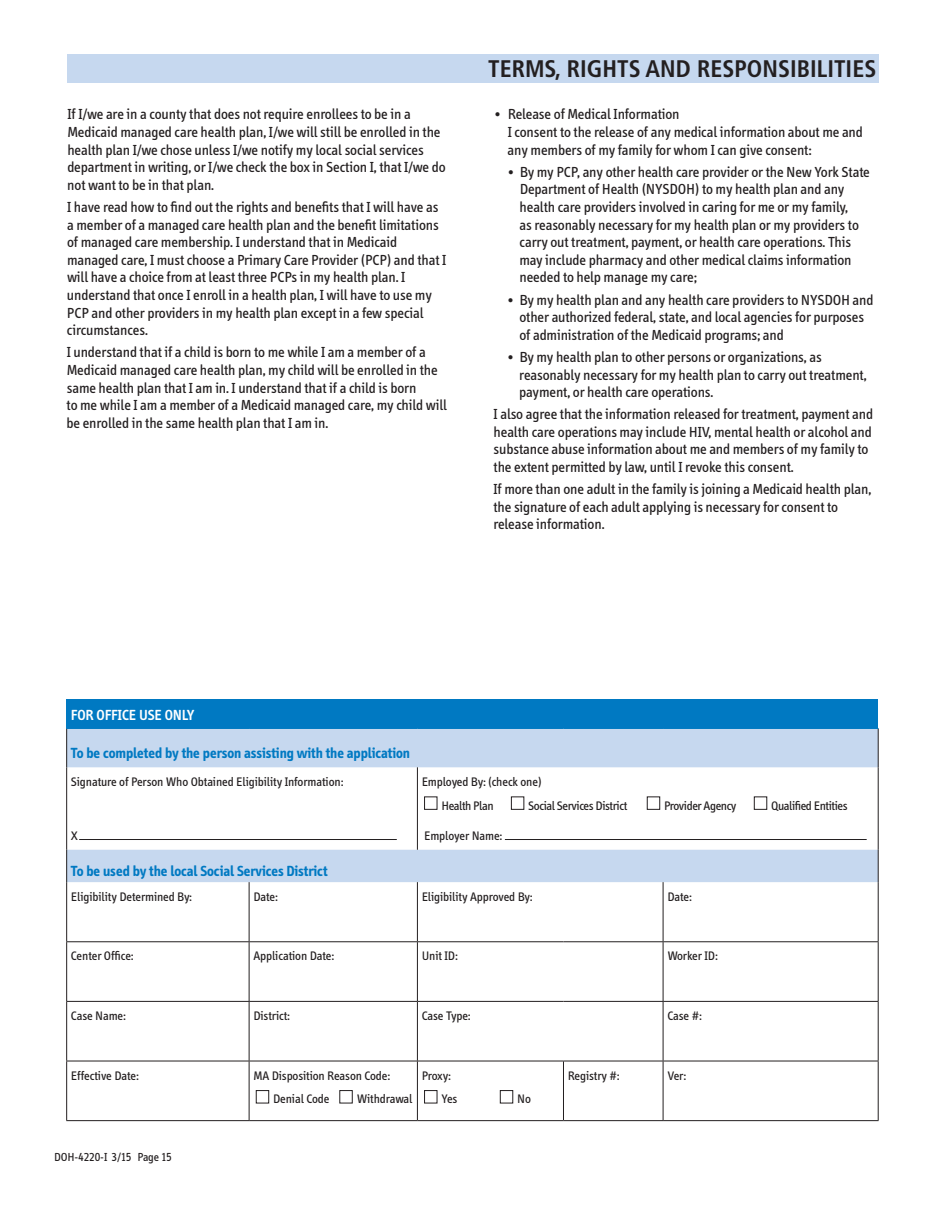
<style>
.page{position:relative;width:945px;height:1215px;background:#fff}
.page>*{position:absolute;margin:0;border:0;box-sizing:border-box;transform-origin:0 0}
.t1{font:700 condensed 24px "Frutiger";color:#231f20}
.t2{font:15px/17.7px "Info";color:#231f20}
.t3{font:700 15px "Info";color:#0079c2}
.t4{font:600 15px "Info";color:#fff}
.t5{font:12.75px/23.9px "Info";color:#231f20}
.t6{font:12.75px "Info";letter-spacing:-.025em;color:#231f20}
.t7{font:12px "Info";color:#231f20}
</style>
<div class="page">
<div style="left:68px;top:54px;width:811px;height:29px;background:#c6d8ef"></div>
<div style="left:67px;top:699px;width:811px;height:29px;background:#0079c2"></div>
<svg style="left:67px;top:729px;width:811px;height:153px"></svg>
<hr style="left:66px;top:728px;width:183px;height:1px;background:#0079c2">
<hr style="left:249px;top:728px;width:168px;height:1px;background:#0079c2">
<hr style="left:417px;top:728px;width:146px;height:1px;background:#0079c2">
<hr style="left:563px;top:728px;width:100px;height:1px;background:#0079c2">
<hr style="left:663px;top:728px;width:216px;height:1px;background:#0079c2">
<hr style="left:66px;top:729px;width:1px;height:38px;background:#231f20">
<hr style="left:878px;top:729px;width:1px;height:38px;background:#231f20">
<hr style="left:66px;top:767px;width:1px;height:83px;background:#231f20">
<hr style="left:417px;top:767px;width:1px;height:83px;background:#231f20">
<hr style="left:878px;top:767px;width:1px;height:83px;background:#231f20">
<hr style="left:66px;top:850px;width:1px;height:32px;background:#231f20">
<hr style="left:878px;top:850px;width:1px;height:32px;background:#231f20">
<hr style="left:66px;top:882px;width:1px;height:59px;background:#231f20">
<hr style="left:249px;top:882px;width:1px;height:59px;background:#231f20">
<hr style="left:417px;top:882px;width:1px;height:59px;background:#231f20">
<hr style="left:663px;top:882px;width:1px;height:59px;background:#231f20">
<hr style="left:878px;top:882px;width:1px;height:59px;background:#231f20">
<hr style="left:66px;top:941px;width:183px;height:1px;background:#231f20">
<hr style="left:66px;top:942px;width:1px;height:59px;background:#231f20">
<hr style="left:249px;top:941px;width:168px;height:1px;background:#231f20">
<hr style="left:249px;top:942px;width:1px;height:59px;background:#231f20">
<hr style="left:417px;top:941px;width:146px;height:1px;background:#231f20">
<hr style="left:417px;top:942px;width:1px;height:59px;background:#231f20">
<hr style="left:563px;top:941px;width:100px;height:1px;background:#231f20">
<hr style="left:663px;top:941px;width:216px;height:1px;background:#231f20">
<hr style="left:663px;top:942px;width:1px;height:59px;background:#231f20">
<hr style="left:878px;top:942px;width:1px;height:59px;background:#231f20">
<hr style="left:66px;top:1001px;width:183px;height:1px;background:#231f20">
<hr style="left:66px;top:1002px;width:1px;height:59px;background:#231f20">
<hr style="left:249px;top:1001px;width:168px;height:1px;background:#231f20">
<hr style="left:249px;top:1002px;width:1px;height:59px;background:#231f20">
<hr style="left:417px;top:1001px;width:146px;height:1px;background:#231f20">
<hr style="left:417px;top:1002px;width:1px;height:59px;background:#231f20">
<hr style="left:563px;top:1001px;width:100px;height:1px;background:#231f20">
<hr style="left:663px;top:1001px;width:216px;height:1px;background:#231f20">
<hr style="left:663px;top:1002px;width:1px;height:59px;background:#231f20">
<hr style="left:878px;top:1002px;width:1px;height:59px;background:#231f20">
<hr style="left:66px;top:1061px;width:183px;height:1px;background:#231f20">
<hr style="left:66px;top:1061px;width:1px;height:59px;background:#231f20">
<hr style="left:249px;top:1061px;width:168px;height:1px;background:#231f20">
<hr style="left:249px;top:1061px;width:1px;height:59px;background:#231f20">
<hr style="left:417px;top:1061px;width:146px;height:1px;background:#231f20">
<hr style="left:417px;top:1061px;width:1px;height:59px;background:#231f20">
<hr style="left:563px;top:1061px;width:100px;height:1px;background:#231f20">
<hr style="left:563px;top:1061px;width:1px;height:59px;background:#231f20">
<hr style="left:663px;top:1061px;width:216px;height:1px;background:#231f20">
<hr style="left:663px;top:1061px;width:1px;height:59px;background:#231f20">
<hr style="left:878px;top:1061px;width:1px;height:59px;background:#231f20">
<hr style="left:66px;top:1120px;width:183px;height:1px;background:#231f20">
<hr style="left:249px;top:1120px;width:168px;height:1px;background:#231f20">
<hr style="left:417px;top:1120px;width:146px;height:1px;background:#231f20">
<hr style="left:563px;top:1120px;width:100px;height:1px;background:#231f20">
<hr style="left:663px;top:1120px;width:216px;height:1px;background:#231f20">
<div style="left:424px;top:796px;width:13px;height:14px;border:1px solid #231f20"></div>
<div style="left:511px;top:796px;width:13px;height:14px;border:1px solid #231f20"></div>
<div style="left:647px;top:796px;width:13px;height:14px;border:1px solid #231f20"></div>
<div style="left:754px;top:796px;width:13px;height:14px;border:1px solid #231f20"></div>
<div style="left:256px;top:1090px;width:13px;height:13px;border:1px solid #231f20"></div>
<div style="left:339px;top:1090px;width:14px;height:13px;border:1px solid #231f20"></div>
<div style="left:424px;top:1090px;width:13px;height:13px;border:1px solid #231f20"></div>
<div style="left:500px;top:1090px;width:13px;height:13px;border:1px solid #231f20"></div>
<hr style="left:505px;top:839px;width:362px;height:1px;background:#231f20">
<hr style="left:79px;top:839px;width:318px;height:1px;background:#231f20">
<p class="t2" style="left:67px;top:106px;width:380px">If I/we are in a county that does not require enrollees to be in a Medicaid managed care health plan, I/we will still be enrolled in the health plan I/we chose unless I/we notify my local social services department in writing, or I/we check the box in Section I, that I/we do not want to be in that plan.</p>
<p class="t2" style="left:67px;top:198px;width:381px">I have read how to find out the rights and benefits that I will have as a member of a managed care health plan and the benefit limitations of managed care membership. I understand that in Medicaid managed care, I must choose a Primary Care Provider (PCP) and that I will have a choice from at least three PCPs in my health plan. I understand that once I enroll in a health plan, I will have to use my PCP and other providers in my health plan except in a few special circumstances.</p>
<p class="t2" style="left:67px;top:344px;width:382px">-I understand that if a child is born to me while I am a member of a Medicaid managed care health plan, my child will be enrolled in the same health plan that I am in. I understand that if a child is born<br>to me while I am a member of a Medicaid managed care, my child will be enrolled in the same health plan that I am in.</p>
<h1 class="t1" style="left:488px;top:55px;width:390px">TERMS, RIGHTS AND RESPONSIBILITIES</h1>
<p class="t2" style="left:508px;top:106px;width:357px;text-indent:-13px">• Release of Medical Information<br>I consent to the release of any medical information about me and any members of my family for whom I can give consent:</p>
<p class="t2" style="left:519px;top:163px;width:352px;text-indent:-12px">• By my PCP, any other health care provider or the New York State Department of Health (NYSDOH) to my health plan and any health care providers involved in caring for me or my family,<br>as reasonably necessary for my health plan or my providers to carry out treatment, payment, or health care operations. This may include pharmacy and other medical claims information needed to help manage my care;</p>
<p class="t2" style="left:519px;top:291px;width:356px;text-indent:-12px">• By my health plan and any health care providers to NYSDOH and other authorized federal, state, and local agencies for purposes of administration of the Medicaid programs; and</p>
<p class="t2" style="left:519px;top:348px;width:349px;text-indent:-12px">• By my health plan to other persons or organizations, as reasonably necessary for my health plan to carry out treatment, payment, or health care operations.</p>
<p class="t2" style="left:494px;top:406px;width:381px">I also agree that the information released for treatment, payment and health care operations may include HIV, mental health or alcohol and substance abuse information about me and members of my family to the extent permitted by law, until I revoke this consent.</p>
<p class="t2" style="left:493px;top:481px;width:379px">If more than one adult in the family is joining a Medicaid health plan, the signature of each adult applying is necessary for consent to release information.</p>
<p class="t4" style="left:71px;top:706px;width:125px">FOR OFFICE USE ONLY</p>
<p class="t3" style="left:71px;top:745px;width:341px">To be completed by the person assisting with the application</p>
<p class="t5" style="left:71px;top:770px;width:274px">Signature of Person Who Obtained Eligibility Information:</p>
<p class="t5" style="left:71px;top:824px;width:9px">X</p>
<p class="t5" style="left:441px;top:770px;width:102px;text-indent:-20px">Employed By: (check one)<br>Health Plan</p>
<p class="t6" style="left:528px;top:798px;width:100px">Social Services District</p>
<p class="t6" style="left:664px;top:798px;width:74px">Provider Agency</p>
<p class="t6" style="left:771px;top:798px;width:78px">Qualified Entities</p>
<p class="t5" style="left:424px;top:824px;width:80px">Employer Name:</p>
<p class="t3" style="left:71px;top:862px;width:258px">To be used by the local Social Services District</p>
<p class="t5" style="left:71px;top:885px;width:123px">Eligibility Determined By:</p>
<p class="t5" style="left:253px;top:885px;width:26px">Date:</p>
<p class="t5" style="left:422px;top:885px;width:112px">Eligibility Approved By:</p>
<p class="t5" style="left:667px;top:885px;width:26px">Date:</p>
<p class="t5" style="left:71px;top:944px;width:64px">Center Office:</p>
<p class="t5" style="left:253px;top:944px;width:82px">Application Date:</p>
<p class="t5" style="left:422px;top:944px;width:38px">Unit ID:</p>
<p class="t5" style="left:667px;top:944px;width:52px">Worker ID:</p>
<p class="t5" style="left:71px;top:1004px;width:56px">Case Name:</p>
<p class="t5" style="left:253px;top:1004px;width:38px">District:</p>
<p class="t5" style="left:422px;top:1004px;width:50px">Case Type:</p>
<p class="t5" style="left:667px;top:1004px;width:36px">Case #:</p>
<p class="t5" style="left:71px;top:1064px;width:69px">Effective Date:</p>
<p class="t5" style="left:273px;top:1064px;width:118px;text-indent:-20px">MA Disposition Reason Code:<br>Denial Code</p>
<p class="t5" style="left:357px;top:1087px;width:57px">Withdrawal</p>
<p class="t5" style="left:441px;top:1064px;width:17px;text-indent:-20px">Proxy:<br>Yes</p>
<p class="t7" style="left:54px;top:1150px;width:119px">-DOH-4220-I 3/15 Page 15</p>
<p class="t5" style="left:517px;top:1087px;width:15px">No</p>
<p class="t5" style="left:568px;top:1064px;width:53px">Registry #:</p>
<p class="t5" style="left:667px;top:1064px;width:20px">Ver:</p>
</div>
